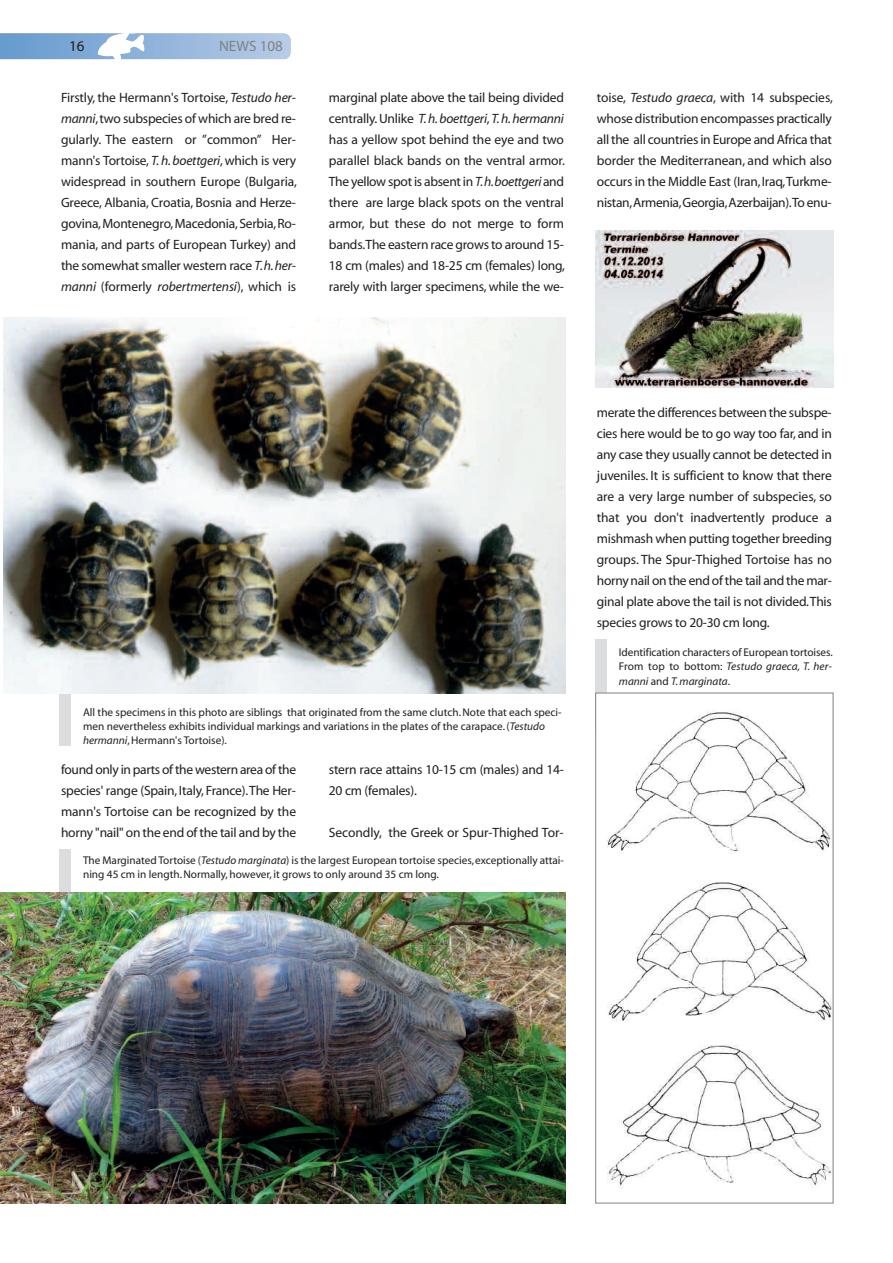
<style>
.page{position:relative;width:893px;height:1263px;background:#fff}
.page>*{position:absolute;margin:0;border:0;box-sizing:border-box;transform-origin:0 0}
.t1{font:15px "Myriad MM 412 wt 601 wd";color:#808285}
.t2{font:15px "Myriad MM 412 wt 601 wd";color:#231f20}
.t3{font:13.5px/21px "Myriad MM 412 wt 601 wd";letter-spacing:-.015em;color:#231f20;text-align:justify}
.t4{font:13.5px "Myriad MM It 412 wt 601 wd";letter-spacing:-.01em;color:#231f20}
.t5{font:11.25px/14.2px "Myriad MM 412 wt 601 wd";color:#231f20}
.t6{font:11.25px/14.2px "Myriad MM It 412 wt 601 wd";color:#231f20}
.s1{font-family:"Myriad MM It 412 wt 601 wd"}
.s2{font-family:"Myriad MM 412 wt 601 wd"}
</style>
<div class="page">
<svg style="left:0;top:33px;width:291px;height:27px;background:#9dbcde"></svg>
<div style="left:60px;top:850px;width:11px;height:46px;background:#dcdddf"></div>
<img style="left:0;top:892px;width:566px;height:311px">
<div style="left:60px;top:677px;width:11px;height:69px;background:#dcdddf"></div>
<img style="left:3px;top:317px;width:563px;height:377px">
<div style="left:595px;top:639px;width:12px;height:91px;background:#dcdddf"></div>
<img style="left:597px;top:695px;width:234px;height:494px">
<div style="left:595px;top:693px;width:238px;height:510px;border:1px solid #808285"></div>
<img style="left:595px;top:230px;width:238px;height:158px">
<p class="t2" style="left:69px;top:41px;width:17px">16</p>
<p class="t1" style="left:219px;top:41px;width:65px">NEWS 108</p>
<p class="t3" style="left:61px;top:88px;width:238px">Firstly, the Hermann's Tortoise, <span class="s1">Testudo her&shy;manni</span>,two subspecies of which are bred re&shy;gularly. The eastern or ”common” Her&shy;mann's Tortoise, <span class="s1">T.h.boettgeri</span>, which is very widespread in southern Europe (Bulgaria, Greece, Albania, Croatia, Bosnia and Herze&shy;govina,Montenegro,Macedonia,Serbia,Ro&shy;mania, and parts of European Turkey) and the somewhat smaller western race <span class="s1">T.h.her-</span></p>
<p class="t4" style="left:61px;top:281px;width:237px">manni <span class="s2">(formerly</span> robertmertensi<span class="s2">), which is</span></p>
<p class="t3" style="left:329px;top:88px;width:237px">marginal plate above the tail being divided</p>
<p class="t4" style="left:329px;top:113px;width:237px"><span class="s2">centrally.Unlike</span> T.h.boettgeri<span class="s2">,</span> T.h.hermanni</p>
<p class="t3" style="left:329px;top:130px;width:238px">has a yellow spot behind the eye and two parallel black bands on the ventral armor.<br>The yellow spot is absent in <span class="s1">T.h.boettgeri</span>and there are large black spots on the ventral armor, but these do not merge to form bands.The eastern race grows to around 15- 18 cm (males) and 18-25 cm (females) long, rarely with larger specimens, while the we-</p>
<p class="t3" style="left:597px;top:88px;width:238px">toise, <span class="s1">Testudo graeca</span>, with 14 subspecies, whose distribution encompasses practically all the all countries in Europe and Africa that border the Mediterranean, and which also occurs in the Middle East (Iran,Iraq,Turkme&shy;nistan,Armenia,Georgia,Azerbaijan).To enu-</p>
<p class="t5" style="left:83px;top:706px;width:480px">All the specimens in this photo are siblings that originated from the same clutch.Note that each speci&shy;men nevertheless exhibits individual markings and variations in the plates of the carapace.(<span class="s1">Testudo hermanni</span>,Hermann's Tortoise).</p>
<p class="t3" style="left:61px;top:760px;width:237px">found only in parts of the western area of the species' range (Spain, Italy, France).The Her&shy;mann's Tortoise can be recognized by the horny "nail" on the end of the tail and by the</p>
<p class="t3" style="left:329px;top:760px;width:237px">stern race attains 10-15 cm (males) and 14-<br>20 cm (females).</p>
<p class="t3" style="left:329px;top:823px;width:236px">Secondly, the Greek or Spur-Thighed Tor-</p>
<p class="t5" style="left:83px;top:854px;width:482px">The MarginatedTortoise (<span class="s1">Testudo marginata</span>) is the largest European tortoise species,exceptionally attai&shy;ning 45 cm in length.Normally, however, it grows to only around 35 cm long.</p>
<p class="t3" style="left:597px;top:403px;width:237px">merate the differences between the subspe&shy;cies here would be to go way too far, and in any case they usually cannot be detected in juveniles. It is sufficient to know that there are a very large number of subspecies, so that you don't inadvertently produce a mishmash when putting together breeding groups. The Spur-Thighed Tortoise has no horny nail on the end of the tail and the mar&shy;ginal plate above the tail is not divided.This species grows to 20-30 cm long.</p>
<p class="t5" style="left:619px;top:646px;width:215px">Identification characters of European tortoises.</p>
<p class="t6" style="left:619px;top:661px;width:214px"><span class="s2">From top to bottom:</span> Testudo graeca, T. her&shy;manni <span class="s2">and</span> T.marginata<span class="s2">.</span></p>
</div>
